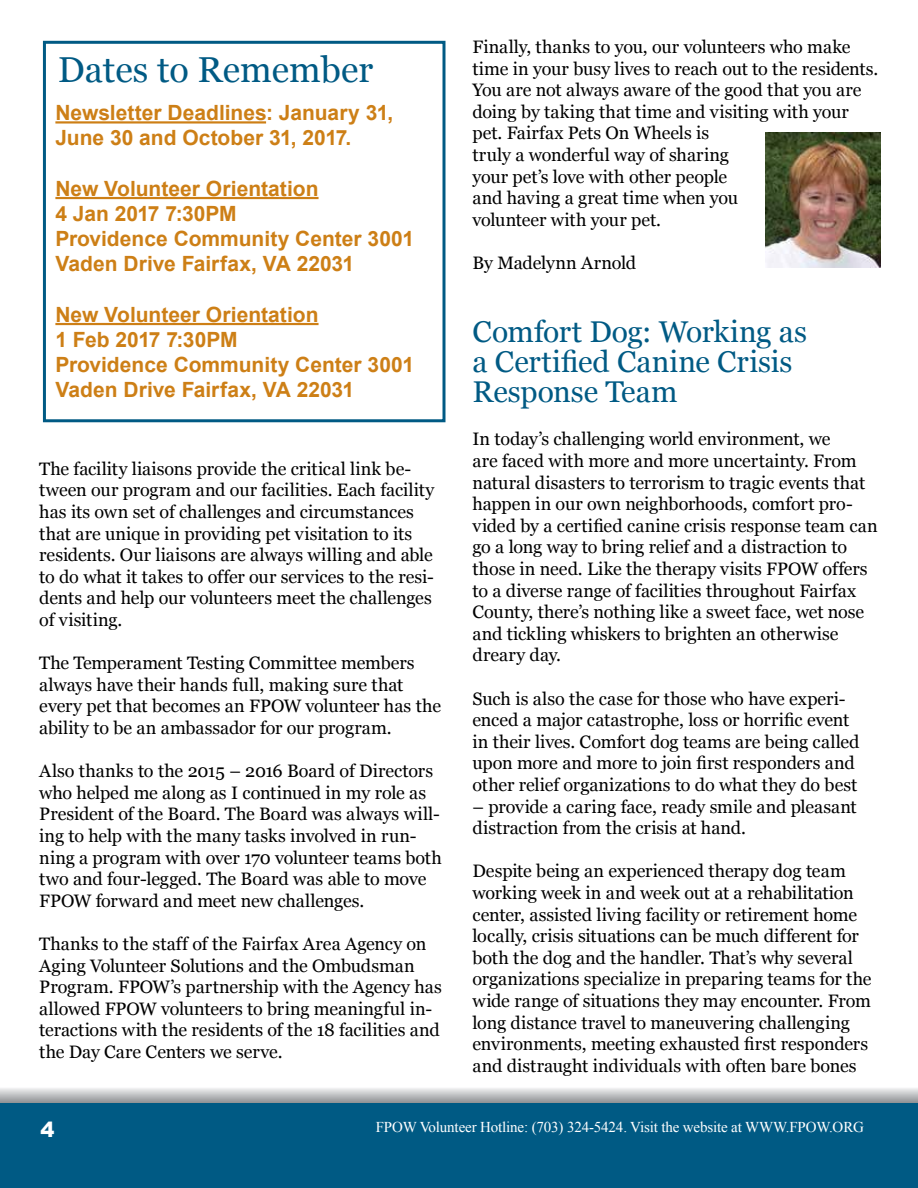
<style>
.page{position:relative;width:918px;height:1188px;background:#fff}
.page>*{position:absolute;margin:0;border:0;box-sizing:border-box;transform-origin:0 0}
.t1{font:36px "Georgia";color:#005a84}
.t2{font:30px/30px "Georgia";color:#005a84}
.t3{font:700 21px/25.2px "Arial";color:#cd7f16}
.t4{font:900 21px "Arial";color:#fff}
.t5{font:18px/21.6px "Georgia";letter-spacing:-.005em;color:#000}
.t6{font:15px "Times New Roman";letter-spacing:-.01em;color:#fff}
</style>
<div class="page">
<svg style="left:0;top:1088px;width:918px;height:15px;background:#bdbfc1"></svg>
<div style="left:0;top:1103px;width:918px;height:85px;background:#005a84"></div>
<div style="left:43px;top:41px;width:403px;height:381px;border:3px solid #005a84"></div>
<hr style="left:55px;top:121px;width:211px;height:3px;background:#cd7f16">
<hr style="left:55px;top:197px;width:264px;height:2px;background:#cd7f16">
<hr style="left:55px;top:323px;width:264px;height:2px;background:#cd7f16">
<img style="left:766px;top:133px;width:114px;height:135px">
<h1 class="t1" style="left:58px;top:48px;width:317px">Dates to Remember</h1>
<p class="t3" style="left:55px;top:101px;width:339px">Newsletter Deadlines: January 31,<br>June 30 and October 31, 2017.</p>
<p class="t3" style="left:55px;top:176px;width:360px">New Volunteer Orientation<br>4 Jan 2017 7:30PM<br>Providence Community Center 3001<br>Vaden Drive Fairfax, VA 22031</p>
<p class="t3" style="left:55px;top:302px;width:360px">New Volunteer Orientation<br>1 Feb 2017 7:30PM<br>Providence Community Center 3001<br>Vaden Drive Fairfax, VA 22031</p>
<p class="t5" style="left:39px;top:458px;width:397px">The facility liaisons provide the critical link be&shy;tween our program and our facilities. Each facility has its own set of challenges and circumstances that are unique in providing pet visitation to its residents. Our liaisons are always willing and able to do what it takes to offer our services to the resi&shy;dents and help our volunteers meet the challenges of visiting.</p>
<p class="t5" style="left:39px;top:653px;width:403px">The Temperament Testing Committee members always have their hands full, making sure that every pet that becomes an FPOW volunteer has the ability to be an ambassador for our program.</p>
<p class="t5" style="left:39px;top:761px;width:404px">Also thanks to the 2015 – 2016 Board of Directors who helped me along as I continued in my role as President of the Board. The Board was always will&shy;ing to help with the many tasks involved in run&shy;ning a program with over 170 volunteer teams both two and four-legged. The Board was able to move FPOW forward and meet new challenges.</p>
<p class="t5" style="left:39px;top:933px;width:404px">Thanks to the staff of the Fairfax Area Agency on Aging Volunteer Solutions and the Ombudsman Program. FPOW’s partnership with the Agency has allowed FPOW volunteers to bring meaningful in&shy;teractions with the residents of the 18 facilities and the Day Care Centers we serve.</p>
<p class="t5" style="left:472px;top:36px;width:407px">Finally, thanks to you, our volunteers who make time in your busy lives to reach out to the residents.<br>You are not always aware of the good that you are doing by taking that time and visiting with your pet. Fairfax Pets On Wheels is<br>truly a wonderful way of sharing<br>your pet’s love with other people<br>and having a great time when you<br>volunteer with your pet.</p>
<p class="t5" style="left:472px;top:252px;width:165px">By Madelynn Arnold</p>
<h2 class="t2" style="left:472px;top:317px;width:336px">Comfort Dog: Working as a Certified Canine Crisis<br>Response Team</h2>
<p class="t5" style="left:472px;top:429px;width:407px">In today’s challenging world environment, we<br>are faced with more and more uncertainty. From natural disasters to terrorism to tragic events that happen in our own neighborhoods, comfort pro&shy;vided by a certified canine crisis response team can go a long way to bring relief and a distraction to those in need. Like the therapy visits FPOW offers to a diverse range of facilities throughout Fairfax County, there’s nothing like a sweet face, wet nose and tickling whiskers to brighten an otherwise dreary day.</p>
<p class="t5" style="left:472px;top:688px;width:389px">Such is also the case for those who have experi&shy;enced a major catastrophe, loss or horrific event in their lives. Comfort dog teams are being called upon more and more to join first responders and other relief organizations to do what they do best</p>
<p class="t5" style="left:472px;top:796px;width:386px">– provide a caring face, ready smile and pleasant distraction from the crisis at hand.</p>
<p class="t5" style="left:472px;top:861px;width:401px">Despite being an experienced therapy dog team working week in and week out at a rehabilitation center, assisted living facility or retirement home locally, crisis situations can be much different for both the dog and the handler. That’s why several organizations specialize in preparing teams for the wide range of situations they may encounter. From long distance travel to maneuvering challenging environments, meeting exhausted first responders and distraught individuals with often bare bones</p>
<p class="t4" style="left:40px;top:1114px;width:16px">4</p>
<p class="t6" style="left:376px;top:1117px;width:490px">FPOW Volunteer Hotline: (703) 324-5424. Visit the website at WWW.FPOW.ORG</p>
</div>
